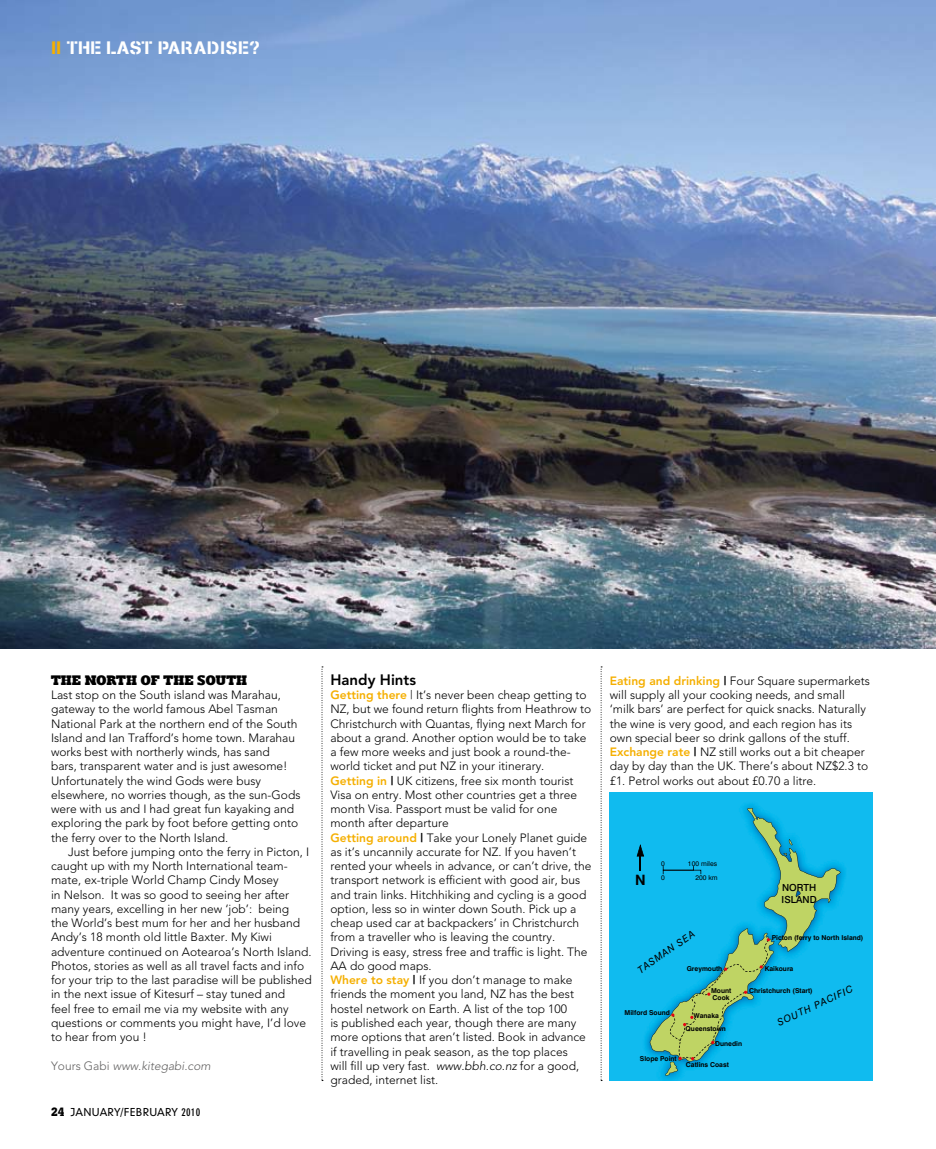
<style>
.page{position:relative;width:936px;height:1149px;background:#fff}
.page>*{position:absolute;margin:0;border:0;box-sizing:border-box;transform-origin:0 0}
.t1{font:18px "Stencilia A";letter-spacing:.01em;color:#fff}
.t2{font:15px "Romeral";color:#000}
.t3{font:800 15px "Avenir";color:#000}
.t4{font:700 14.25px "Swiss 721 BT";color:#000}
.t5{font:300 12px/14.2px "Avenir";color:#000}
.t6{font:italic 300 12px "Avenir";color:#646363}
.t7{font:10.5px "Geometric 706 BT Medium B";letter-spacing:.02em;color:#000}
.t8{font:italic 9.75px "Swiss 721 BT";color:#000}
.t9{font:500 9.75px/11.7px "Swiss 721 BT";color:#000}
.t10{font:700 6.75px/6.8px "Swiss 721 BT";color:#000}
.t11{font:6.75px "Swiss 721 BT";color:#000}
.s1{color:#f5af00}
.s2{font-style:normal}
.s3{font-family:"Geometric Slab 703 BT Xtra";font-weight:700;font-size:12px}
.s4{font-family:"Geometric 706 BT Bold Condensed B"}
.s5{font-weight:800;color:#f5af00}
.s6{font-weight:800}
.s7{font-style:italic}
</style>
<div class="page">
<img style="left:0;top:0;width:935px;height:648px">
<svg style="left:321px;top:666px;width:2px;height:414px"></svg>
<svg style="left:600px;top:666px;width:2px;height:414px"></svg>
<div style="left:609px;top:792px;width:263px;height:288px;background:#10bbef"></div>
<svg style="left:636px;top:807px;width:204px;height:268px"></svg>
<h1 class="t1" style="left:51px;top:37px;width:210px"><span class="s1">II</span> THE LAST PARADISE?</h1>
<p class="t2" style="left:51px;top:670px;width:198px">THE NORTH OF THE SOUTH</p>
<p class="t5" style="left:51px;top:687px;width:251px">Last stop on the South island was Marahau, gateway to the world famous Abel Tasman National Park at the northern end of the South Island and Ian Trafford’s home town. Marahau works best with northerly winds, has sand<br>bars, transparent water and is just awesome!<br>Unfortunately the wind Gods were busy elsewhere, no worries though, as the sun-Gods were with us and I had great fun kayaking and exploring the park by foot before getting onto the ferry over to the North Island.</p>
<p class="t5" style="left:51px;top:844px;width:262px;text-indent:17px">Just before jumping onto the ferry in Picton, I caught up with my North International team&shy;mate, ex-triple World Champ Cindy Mosey<br>in Nelson. It was so good to seeing her after many years, excelling in her new ‘job’: being<br>the World’s best mum for her and her husband Andy’s 18 month old little Baxter. My Kiwi adventure continued on Aotearoa’s North Island.<br>Photos, stories as well as all travel facts and info for your trip to the last paradise will be published in the next issue of Kitesurf – stay tuned and<br>feel free to email me via my website with any questions or comments you might have, I’d love to hear from you !</p>
<p class="t6" style="left:51px;top:1058px;width:161px"><span class="s2">Yours Gabi</span> www.kitegabi.com</p>
<p class="t7" style="left:51px;top:1104px;width:151px"><span class="s3">24</span> JANUARY/FEBRUARY <span class="s4">2010</span></p>
<p class="t3" style="left:330px;top:670px;width:87px">Handy Hints</p>
<p class="t5" style="left:330px;top:687px;width:263px"><span class="s5">Getting there</span> | It’s never been cheap getting to NZ, but we found return flights from Heathrow to Christchurch with Quantas, flying next March for about a grand. Another option would be to take a few more weeks and just book a round-the&shy;world ticket and put NZ in your itinerary.<br><span class="s5">Getting in</span> <span class="s6">|</span> UK citizens, free six month tourist Visa on entry. Most other countries get a three month Visa. Passport must be valid for one month after departure<br><span class="s5">Getting around</span> <span class="s6">|</span> Take your Lonely Planet guide as it’s uncannily accurate for NZ. If you haven’t rented your wheels in advance, or can’t drive, the transport network is efficient with good air, bus and train links. Hitchhiking and cycling is a good option, less so in winter down South. Pick up a cheap used car at backpackers’ in Christchurch from a traveller who is leaving the country.<br>Driving is easy, stress free and traffic is light. The AA do good maps.<br><span class="s5">Where to stay</span> <span class="s6">|</span> If you don’t manage to make friends the moment you land, NZ has the best hostel network on Earth. A list of the top 100<br>is published each year, though there are many more options that aren’t listed. Book in advance if travelling in peak season, as the top places<br>will fill up very fast. <span class="s7">www.bbh.co.nz</span> for a good, graded, internet list.</p>
<p class="t5" style="left:609px;top:673px;width:262px"><span class="s5">Eating and drinking</span> <span class="s6">|</span> Four Square supermarkets will supply all your cooking needs, and small ‘milk bars’ are perfect for quick snacks. Naturally the wine is very good, and each region has its own special beer so drink gallons of the stuff.<br><span class="s5">Exchange rate</span> <span class="s6">|</span> NZ still works out a bit cheaper day by day than the UK. There’s about NZ$2.3 to £1. Petrol works out about £0.70 a litre.</p>
<p class="t4" style="left:635px;top:870px;width:12px">N</p>
<p class="t11" style="left:661px;top:858px;width:5px">0</p>
<p class="t11" style="left:688px;top:858px;width:31px">100 miles</p>
<p class="t11" style="left:661px;top:873px;width:5px">0</p>
<p class="t11" style="left:695px;top:873px;width:24px">200 km</p>
<p class="t8" style="left:635px;top:965px;width:68px;rotate:-35deg">TASMAN SEA</p>
<p class="t10" style="left:686px;top:964px;width:37px">Greymouth</p>
<p class="t10" style="left:624px;top:1009px;width:47px">Milford Sound</p>
<p class="t10" style="left:711px;top:987px;width:22px">Mount<br>Cook</p>
<p class="t10" style="left:693px;top:1011px;width:27px">Wanaka</p>
<p class="t10" style="left:685px;top:1024px;width:42px">Queenstown</p>
<p class="t9" style="left:781px;top:881px;width:37px">NORTH<br>ISLAND</p>
<p class="t10" style="left:771px;top:933px;width:93px">Picton (ferry to North Island)</p>
<p class="t10" style="left:764px;top:964px;width:30px">Kaikoura</p>
<p class="t8" style="left:775px;top:1017px;width:84px;rotate:-25deg">SOUTH PACIFIC</p>
<p class="t10" style="left:749px;top:987px;width:65px">Christchurch (Start)</p>
<p class="t10" style="left:639px;top:1054px;width:38px">Slope Point</p>
<p class="t10" style="left:715px;top:1039px;width:28px">Dunedin</p>
<p class="t10" style="left:685px;top:1060px;width:45px">Catlins Coast</p>
</div>
